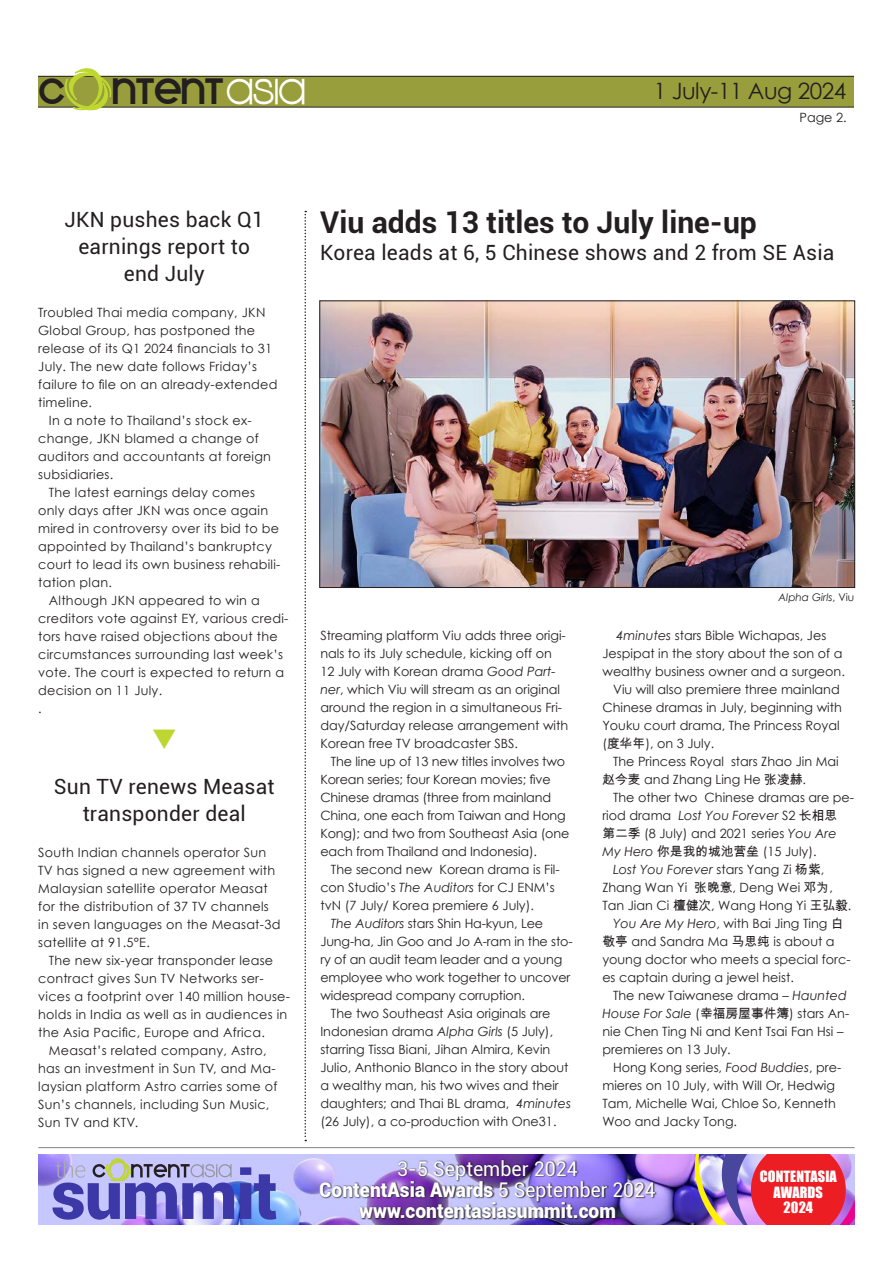
<style>
.page{position:relative;width:893px;height:1263px;background:#fff}
.page>*{position:absolute;margin:0;border:0;box-sizing:border-box;transform-origin:0 0}
.t1{font:41.1px "Kravitz Extra Thermal";letter-spacing:-.02em;color:#231f20}
.t2{font:700 30px "Roboto";color:#231f20}
.t3{font:22.5px "Century Gothic";letter-spacing:-.02em;color:#231f20}
.t4{font:21px/27px "Roboto";letter-spacing:.01em;color:#231f20;text-align:center}
.t5{font:900 20.25px/21px "Roboto";color:#fff;text-align:center;scale:.95 1}
.t6{font:14.25px/15.1px "Impact";letter-spacing:.01em;color:#fff;text-align:center}
.t7{font:12.75px/18px "Century Gothic";color:#231f20}
.t8{font:12.75px/18px "Century Gothic";letter-spacing:.02em;color:#231f20}
.t9{font:italic 12.75px "Century Gothic";color:#231f20}
.t10{font:italic 10.5px "Century Gothic";color:#231f20}
.s1{font-family:"Kravitz Thermal";font-size:44.25px;color:#fff}
.s2{font-style:italic}
.s3{font-style:normal}
.s4{font-family:"Arial Unicode MS"}
.s5{font-family:"Arial Unicode MS";font-style:normal}
.s6{font-weight:400}
</style>
<div class="page">
<div style="left:32px;top:76px;width:831px;height:31px;background:#989e3c"></div>
<div style="left:31px;top:76px;width:832px;height:31px;border:1px solid #231f20"></div>
<div style="left:854px;top:70px;width:14px;height:41px;background:#fff"></div>
<div style="left:24px;top:70px;width:14px;height:41px;background:#fff"></div>
<svg style="left:62px;top:68px;width:50px;height:43px"></svg>
<img style="left:321px;top:302px;width:532px;height:284px">
<div style="left:319px;top:300px;width:536px;height:288px;border:1px solid #231f20"></div>
<hr style="left:38px;top:1147px;width:817px;height:1px;background:#231f20">
<img style="left:363px;top:1155px;width:320px;height:69px">
<img style="left:38px;top:1155px;width:325px;height:69px">
<img style="left:683px;top:1154px;width:172px;height:70px">
<img style="left:116px;top:1155px;width:107px;height:3px">
<svg style="left:52px;top:1158px;width:224px;height:61px;background:#8685ce"></svg>
<img style="left:319px;top:1159px;width:338px;height:60px">
<svg style="left:304px;top:211px;width:2px;height:930px"></svg>
<h1 class="t1" style="left:38px;top:65px;width:268px">C NTENT<span class="s1">ASIA</span></h1>
<h3 class="t3" style="left:654px;top:77px;width:194px">1 July-11 Aug 2024</h3>
<p class="t7" style="left:799px;top:108px;width:49px">Page 2.</p>
<h3 class="t4" style="left:65px;top:205px;width:201px">JKN pushes back Q1 earnings report to end July</h3>
<p class="t8" style="left:38px;top:303px;width:229px">Troubled Thai media company, JKN</p>
<p class="t8" style="left:38px;top:321px;width:218px">Global Group, has postponed the</p>
<p class="t8" style="left:38px;top:339px;width:235px">release of its Q1 2024 financials to 31</p>
<p class="t8" style="left:38px;top:357px;width:220px">July. The new date follows Friday’s</p>
<p class="t8" style="left:38px;top:375px;width:241px">failure to file on an already-extended</p>
<p class="t8" style="left:38px;top:393px;width:55px">timeline.</p>
<p class="t8" style="left:49px;top:411px;width:204px">In a note to Thailand’s stock ex-</p>
<p class="t8" style="left:38px;top:429px;width:222px">change, JKN blamed a change of</p>
<p class="t8" style="left:38px;top:447px;width:234px">auditors and accountants at foreign</p>
<p class="t8" style="left:38px;top:465px;width:77px">subsidiaries.</p>
<p class="t8" style="left:49px;top:483px;width:208px">The latest earnings delay comes</p>
<p class="t8" style="left:38px;top:501px;width:231px">only days after JKN was once again</p>
<p class="t8" style="left:38px;top:519px;width:242px">mired in controversy over its bid to be</p>
<p class="t8" style="left:38px;top:537px;width:235px">appointed by Thailand’s bankruptcy</p>
<p class="t8" style="left:38px;top:555px;width:244px">court to lead its own business rehabili-</p>
<p class="t8" style="left:38px;top:573px;width:75px">tation plan.</p>
<p class="t8" style="left:49px;top:591px;width:212px">Although JKN appeared to win a</p>
<p class="t8" style="left:38px;top:609px;width:252px">creditors vote against EY, various credi-</p>
<p class="t8" style="left:38px;top:627px;width:241px">tors have raised objections about the</p>
<p class="t8" style="left:38px;top:645px;width:246px">circumstances surrounding last week’s</p>
<p class="t8" style="left:38px;top:663px;width:247px">vote. The court is expected to return a</p>
<p class="t8" style="left:38px;top:681px;width:125px">decision on 11 July.</p>
<p class="t7" style="left:38px;top:699px;width:5px">.</p>
<h3 class="t4" style="left:54px;top:772px;width:222px">Sun TV renews Measat transponder deal</h3>
<p class="t8" style="left:38px;top:843px;width:244px">South Indian channels operator Sun TV has signed a new agreement with Malaysian satellite operator Measat for the distribution of 37 TV channels in seven languages on the Measat-3d satellite at 91.5°E.</p>
<p class="t8" style="left:49px;top:951px;width:226px">The new six-year transponder lease</p>
<p class="t8" style="left:38px;top:969px;width:227px">contract gives Sun TV Networks ser-</p>
<p class="t8" style="left:38px;top:987px;width:253px">vices a footprint over 140 million house-</p>
<p class="t8" style="left:38px;top:1005px;width:251px">holds in India as well as in audiences in</p>
<p class="t8" style="left:38px;top:1023px;width:228px">the Asia Pacific, Europe and Africa.</p>
<p class="t8" style="left:49px;top:1041px;width:219px">Measat’s related company, Astro,</p>
<p class="t8" style="left:38px;top:1059px;width:239px">has an investment in Sun TV, and Ma-</p>
<p class="t8" style="left:38px;top:1077px;width:241px">laysian platform Astro carries some of</p>
<p class="t8" style="left:38px;top:1095px;width:233px">Sun’s channels, including Sun Music,</p>
<p class="t8" style="left:38px;top:1113px;width:102px">Sun TV and KTV.</p>
<h2 class="t2" style="left:320px;top:201px;width:438px">Viu adds 13 titles to July line-up</h2>
<h3 class="t4" style="left:320px;top:239px;width:516px">Korea leads at 6, 5 Chinese shows and 2 from SE Asia</h3>
<p class="t7" style="left:320px;top:626px;width:249px">Streaming platform Viu adds three origi&shy;nals to its July schedule, kicking off on 12 July with Korean drama <span class="s2">Good Part&shy;ner</span>, which Viu will stream as an original around the region in a simultaneous Fri&shy;day/Saturday release arrangement with Korean free TV broadcaster SBS.</p>
<p class="t7" style="left:320px;top:752px;width:251px;text-indent:11px">The line up of 13 new titles involves two Korean series; four Korean movies; five Chinese dramas (three from mainland China, one each from Taiwan and Hong Kong); and two from Southeast Asia (one each from Thailand and Indonesia).</p>
<p class="t7" style="left:320px;top:860px;width:241px;text-indent:11px">The second new Korean drama is Fil&shy;con Studio’s <span class="s2">The Auditors</span> for CJ ENM’s tvN (7 July/ Korea premiere 6 July).</p>
<p class="t7" style="left:331px;top:914px;width:214px"><span class="s2">The Auditors</span> stars Shin Ha-kyun, Lee</p>
<p class="t7" style="left:320px;top:932px;width:254px">Jung-ha, Jin Goo and Jo A-ram in the sto-</p>
<p class="t7" style="left:320px;top:950px;width:244px">ry of an audit team leader and a young</p>
<p class="t7" style="left:320px;top:968px;width:251px">employee who work together to uncover</p>
<p class="t7" style="left:320px;top:986px;width:206px">widespread company corruption.</p>
<p class="t7" style="left:331px;top:1004px;width:221px">The two Southeast Asia originals are</p>
<p class="t7" style="left:320px;top:1022px;width:234px">Indonesian drama <span class="s2">Alpha Girls</span> (5 July),</p>
<p class="t7" style="left:320px;top:1040px;width:231px">starring Tissa Biani, Jihan Almira, Kevin</p>
<p class="t7" style="left:320px;top:1058px;width:250px">Julio, Anthonio Blanco in the story about</p>
<p class="t7" style="left:320px;top:1076px;width:240px">a wealthy man, his two wives and their</p>
<p class="t7" style="left:320px;top:1094px;width:252px">daughters; and Thai BL drama, <span class="s2">4minutes</span></p>
<p class="t7" style="left:320px;top:1112px;width:238px">(26 July), a co-production with One31.</p>
<p class="t10" style="left:778px;top:591px;width:77px">Alpha Girls<span class="s3">, Viu</span></p>
<p class="t7" style="left:617px;top:626px;width:211px"><span class="s2">4minutes</span> stars Bible Wichapas, Jes</p>
<p class="t7" style="left:602px;top:644px;width:241px">Jespipat in the story about the son of a</p>
<p class="t7" style="left:602px;top:662px;width:244px">wealthy business owner and a surgeon.</p>
<p class="t7" style="left:613px;top:680px;width:228px">Viu will also premiere three mainland</p>
<p class="t7" style="left:602px;top:698px;width:241px">Chinese dramas in July, beginning with</p>
<p class="t7" style="left:602px;top:716px;width:239px">Youku court drama, The Princess Royal</p>
<p class="t7" style="left:602px;top:734px;width:113px">(<span class="s4">度华年</span>), on 3 July.</p>
<p class="t7" style="left:613px;top:752px;width:227px">The Princess Royal stars Zhao Jin Mai</p>
<p class="t7" style="left:602px;top:770px;width:205px"><span class="s4">赵今麦</span> and Zhang Ling He <span class="s4">张凌赫</span>.</p>
<p class="t7" style="left:613px;top:788px;width:242px">The other two Chinese dramas are pe-</p>
<p class="t9" style="left:602px;top:807px;width:236px"><span class="s3">riod drama</span> Lost You Forever <span class="s3">S2</span> <span class="s5">长相思</span></p>
<p class="t7" style="left:602px;top:824px;width:236px"><span class="s4">第二季</span> (8 July) and 2021 series <span class="s2">You Are</span></p>
<p class="t7" style="left:602px;top:842px;width:216px"><span class="s2">My Hero</span> <span class="s4">你是我的城池营垒</span> (15 July).</p>
<p class="t9" style="left:613px;top:861px;width:213px">Lost You Forever <span class="s3">stars Yang Zi</span> <span class="s5">杨紫</span><span class="s3">,</span></p>
<p class="t7" style="left:602px;top:878px;width:232px">Zhang Wan Yi <span class="s4">张晚意</span>, Deng Wei <span class="s4">邓为</span>,</p>
<p class="t7" style="left:602px;top:896px;width:251px">Tan Jian Ci <span class="s4">檀健次</span>, Wang Hong Yi <span class="s4">王弘毅</span>.</p>
<p class="t7" style="left:613px;top:914px;width:232px"><span class="s2">You Are My Hero</span>, with Bai Jing Ting <span class="s4">白</span></p>
<p class="t7" style="left:602px;top:932px;width:234px"><span class="s4">敬亭</span> and Sandra Ma <span class="s4">马思纯</span> is about a</p>
<p class="t7" style="left:602px;top:950px;width:250px">young doctor who meets a special forc-</p>
<p class="t7" style="left:602px;top:968px;width:193px">es captain during a jewel heist.</p>
<p class="t7" style="left:613px;top:986px;width:235px">The new Taiwanese drama – <span class="s2">Haunted</span></p>
<p class="t9" style="left:602px;top:1005px;width:248px">House For Sale <span class="s3">(</span><span class="s5">幸福房屋事件簿</span><span class="s3">) stars An-</span></p>
<p class="t7" style="left:602px;top:1022px;width:242px">nie Chen Ting Ni and Kent Tsai Fan Hsi –</p>
<p class="t7" style="left:602px;top:1040px;width:130px">premieres on 13 July.</p>
<p class="t7" style="left:613px;top:1058px;width:230px">Hong Kong series, <span class="s2">Food Buddies</span>, pre-</p>
<p class="t7" style="left:602px;top:1076px;width:234px">mieres on 10 July, with Will Or, Hedwig</p>
<p class="t7" style="left:602px;top:1094px;width:235px">Tam, Michelle Wai, Chloe So, Kenneth</p>
<p class="t7" style="left:602px;top:1112px;width:136px">Woo and Jacky Tong.</p>
<h3 class="t5" style="left:319px;top:1157px;width:356px"><span class="s6">3-5 September 2024<br></span>ContentAsia Awards <span class="s6">5 September 2024 </span>www.contentasiasummit.com</h3>
<p class="t6" style="left:760px;top:1169px;width:79px">CONTENTASIA<br>AWARDS<br>2024</p>
</div>
